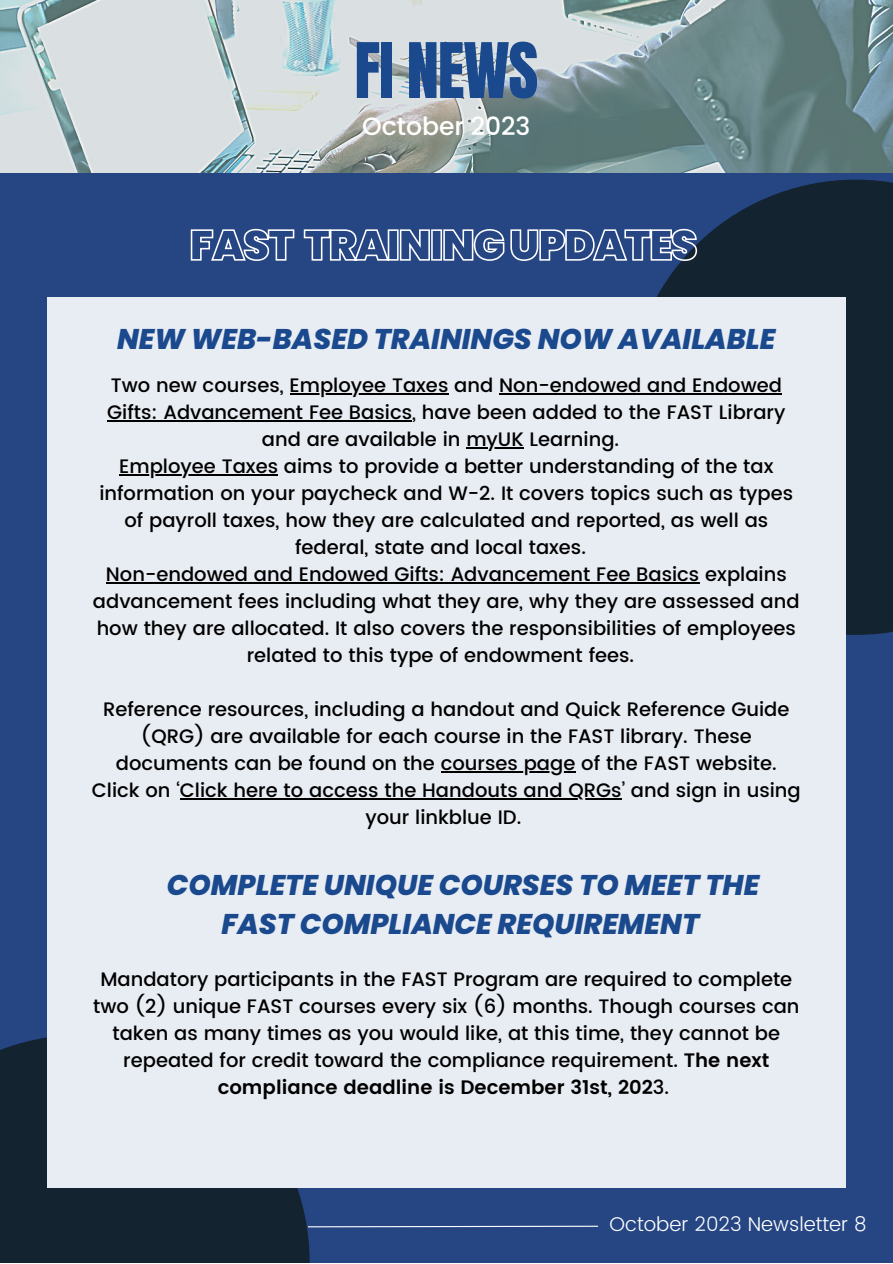
<style>
.page{position:relative;width:893px;height:1264px;background:#fff}
.page>*{position:absolute;margin:0;border:0;box-sizing:border-box;transform-origin:0 0}
.t1{font:64.95px "Anton";letter-spacing:-.02em;color:#1a498e}
.t2{font:italic 800 28.5px/39.3px "Poppins";color:#1a498e;text-align:center}
.t3{font:500 25.05px "Poppins";color:#fff}
.t4{font:300 19.95px "Poppins";color:#fff}
.t5{font:500 19.5px/27px "Poppins";color:#000;text-align:center}
.s1{font-weight:600}
</style>
<div class="page">
<div style="left:0;top:0;width:892px;height:1262px;background:#254583"></div>
<div style="left:0;top:1034px;width:309px;height:228px;background:#142330"></div>
<svg style="left:657px;top:180px;width:235px;height:455px;background:#17293c"></svg>
<svg style="left:307px;top:1225px;width:292px;height:2px"></svg>
<div style="left:47px;top:297px;width:798px;height:890px;background:#e8ecf3"></div>
<svg style="left:190px;top:228px;width:105px;height:33px"></svg>
<svg style="left:303px;top:228px;width:395px;height:34px"></svg>
<hr style="left:289px;top:393px;width:159px;height:1px;background:#000">
<hr style="left:499px;top:393px;width:283px;height:1px;background:#000">
<hr style="left:107px;top:420px;width:305px;height:1px;background:#000">
<hr style="left:466px;top:447px;width:57px;height:1px;background:#000">
<hr style="left:119px;top:474px;width:159px;height:1px;background:#000">
<hr style="left:106px;top:582px;width:593px;height:1px;background:#000">
<hr style="left:441px;top:771px;width:134px;height:1px;background:#000">
<hr style="left:180px;top:798px;width:441px;height:1px;background:#000">
<img style="left:0;top:0;width:892px;height:172px">
<p class="t1" style="left:354px;top:24px;width:185px">FI NEWS</p>
<p class="t3" style="left:362px;top:109px;width:170px">October 2023</p>
<p class="t2" style="left:117px;top:319px;width:659px">NEW WEB-BASED TRAININGS NOW AVAILABLE</p>
<p class="t5" style="left:107px;top:372px;width:679px">Two new courses, Employee Taxes and Non-endowed and Endowed<br>Gifts: Advancement Fee Basics, have been added to the FAST Library and are available in myUK Learning.</p>
<p class="t5" style="left:119px;top:453px;width:655px">Employee Taxes aims to provide a better understanding of the tax</p>
<p class="t5" style="left:99px;top:480px;width:695px">information on your paycheck and W-2. It covers topics such as types</p>
<p class="t5" style="left:124px;top:507px;width:645px">of payroll taxes, how they are calculated and reported, as well as</p>
<p class="t5" style="left:295px;top:534px;width:292px">federal, state and local taxes.</p>
<p class="t5" style="left:93px;top:561px;width:708px">Non-endowed and Endowed Gifts: Advancement Fee Basics explains advancement fees including what they are, why they are assessed and how they are allocated. It also covers the responsibilities of employees related to this type of endowment fees.</p>
<p class="t5" style="left:92px;top:695px;width:710px">Reference resources, including a handout and Quick Reference Guide (QRG) are available for each course in the FAST library. These documents can be found on the courses page of the FAST website.<br>Click on ‘Click here to access the Handouts and QRGs’ and sign in using your linkblue ID.</p>
<p class="t2" style="left:167px;top:865px;width:594px">COMPLETE UNIQUE COURSES TO MEET THE<br>FAST COMPLIANCE REQUIREMENT</p>
<p class="t5" style="left:93px;top:965px;width:708px">Mandatory participants in the FAST Program are required to complete two (2) unique FAST courses every six (6) months. Though courses can taken as many times as you would like, at this time, they cannot be repeated for credit toward the compliance requirement. <span class="s1">The next compliance deadline is December 31st, 202</span>3.</p>
<p class="t4" style="left:609px;top:1212px;width:259px">October 2023 Newsletter 8</p>
</div>
